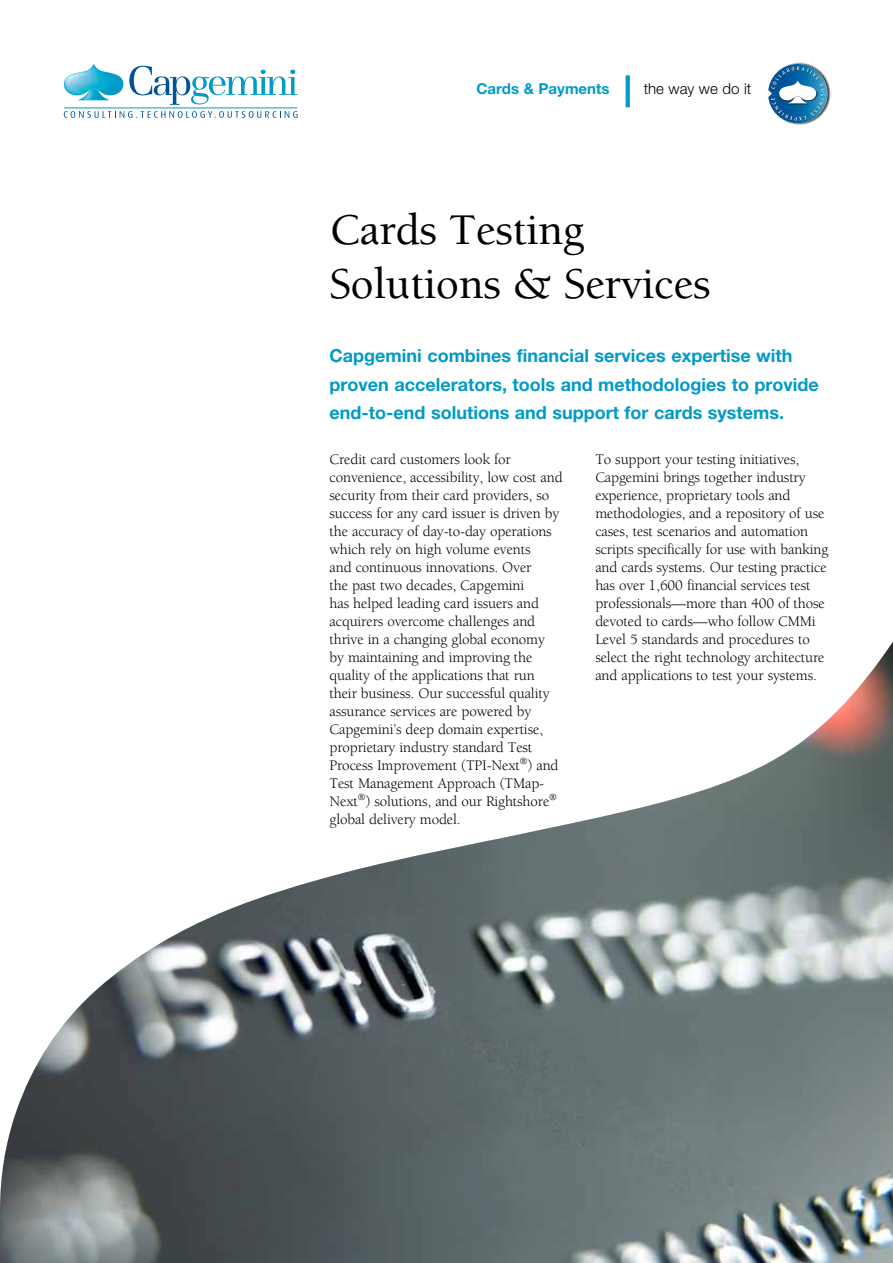
<style>
.page{position:relative;width:893px;height:1263px;background:#fff}
.page>*{position:absolute;margin:0;border:0;box-sizing:border-box;transform-origin:0 0}
.t1{font:500 45px/54px "Berkeley Std";letter-spacing:-.01em;color:#000}
.t2{font:700 18px/28.5px "Helvetica Neue LT Std";color:#009ac7}
.t3{font:15px/18px "Berkeley Std";letter-spacing:-.01em;color:#000}
.t4{font:700 15px "Helvetica Neue LT Std";color:#009ac7}
.t5{font:300 15px "Helvetica Neue LT Std";color:#000}
</style>
<div class="page">
<img style="left:79px;top:96px;width:30px;height:4px">
<img style="left:64px;top:64px;width:59px;height:32px">
<svg style="left:129px;top:66px;width:168px;height:39px"></svg>
<svg style="left:64px;top:111px;width:234px;height:7px"></svg>
<hr style="left:64px;top:107px;width:233px;height:1px;background:#009ac7">
<svg style="left:626px;top:75px;width:4px;height:32px"></svg>
<img style="left:789px;top:62px;width:42px;height:63px">
<svg style="left:767px;top:64px;width:60px;height:59px"></svg>
<img style="left:0;top:642px;width:893px;height:621px">
<p class="t4" style="left:476px;top:79px;width:135px">Cards &amp; Payments</p>
<p class="t5" style="left:644px;top:80px;width:109px">the way we do it</p>
<h1 class="t1" style="left:330px;top:204px;width:382px">Cards Testing<br>Solutions &amp; Services</h1>
<p class="t2" style="left:330px;top:341px;width:491px">Capgemini combines financial services expertise with proven accelerators, tools and methodologies to provide end-to-end solutions and support for cards systems.</p>
<p class="t3" style="left:330px;top:450px;width:235px">Credit card customers look for convenience, accessibility, low cost and security from their card providers, so success for any card issuer is driven by the accuracy of day-to-day operations which rely on high volume events<br>and continuous innovations. Over<br>the past two decades, Capgemini<br>has helped leading card issuers and acquirers overcome challenges and thrive in a changing global economy by maintaining and improving the quality of the applications that run their business. Our successful quality assurance services are powered by Capgemini’s deep domain expertise, proprietary industry standard Test Process Improvement (TPI-Next<sup>®</sup>) and Test Management Approach (TMap-Next<sup>®</sup>) solutions, and our Rightshore<sup>® </sup>global delivery model.</p>
<p class="t3" style="left:595px;top:450px;width:235px">To support your testing initiatives, Capgemini brings together industry experience, proprietary tools and methodologies, and a repository of use cases, test scenarios and automation scripts specifically for use with banking and cards systems. Our testing practice has over 1,600 financial services test professionals—more than 400 of those devoted to cards—who follow CMMi Level 5 standards and procedures to select the right technology architecture and applications to test your systems.</p>
</div>
